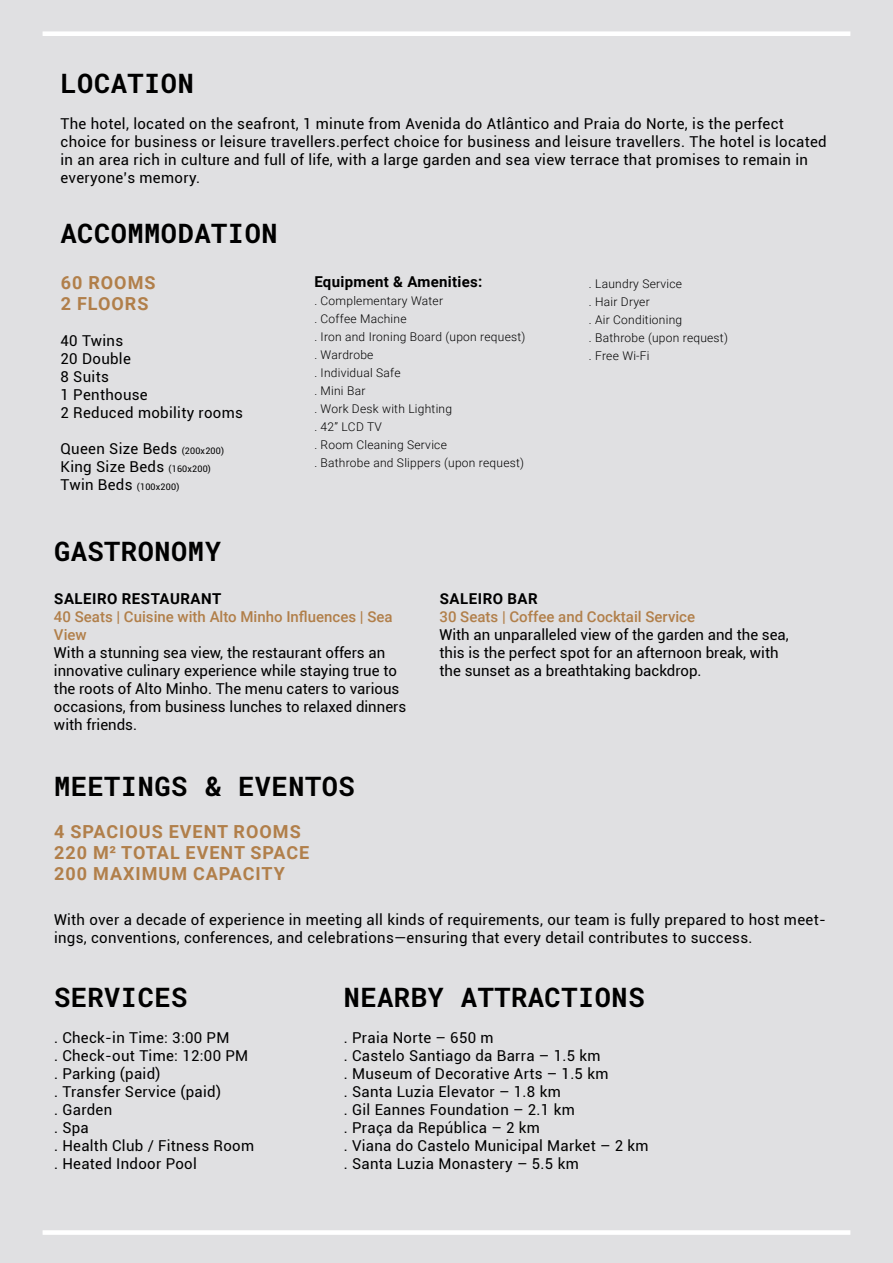
<style>
.page{position:relative;width:893px;height:1263px;background:#e0e0e2}
.page>*{position:absolute;margin:0;border:0;box-sizing:border-box;transform-origin:0 0}
.t1{font:27px "Roboto Mono";letter-spacing:.02em;color:#000}
.t2{font:700 18px/21px "Roboto";letter-spacing:.055em;color:#b17f4a}
.t3{font:15px/18px "Roboto";letter-spacing:.02em;color:#000}
.t4{font:15px/18px "Roboto";color:#000}
.t5{font:500 15px/18px "Roboto";color:#b17f4a}
.t6{font:700 15px "Roboto";letter-spacing:.035em;color:#000}
.t7{font:300 12px/18px "Roboto";letter-spacing:.02em;color:#000}
.t8{font:9px "Roboto";letter-spacing:.02em;color:#000}
.s1{font-size:9px}
.s2{font-size:15px}
</style>
<div class="page">
<div style="left:43px;top:1230px;width:807px;height:5px;background:#fff"></div>
<svg style="left:43px;top:31px;width:807px;height:5px"></svg>
<h1 class="t1" style="left:61px;top:64px;width:135px">LOCATION</h1>
<p class="t3" style="left:61px;top:114px;width:768px">The hotel, located on the seafront, 1 minute from Avenida do Atlântico and Praia do Norte, is the perfect choice for business or leisure travellers.perfect choice for business and leisure travellers. The hotel is located in an area rich in culture and full of life, with a large garden and sea view terrace that promises to remain in everyone’s memory.</p>
<h1 class="t1" style="left:61px;top:215px;width:219px">ACCOMMODATION</h1>
<p class="t2" style="left:61px;top:271px;width:96px">60 ROOMS<br>2 FLOORS</p>
<p class="t3" style="left:61px;top:331px;width:184px">40 Twins<br>20 Double<br>8 Suits<br>1 Penthouse<br>2 Reduced mobility rooms</p>
<p class="t3" style="left:61px;top:439px;width:165px">Queen Size Beds <span class="s1">(200x200)<br></span>King Size Beds <span class="s1">(160x200)</span></p>
<p class="t8" style="left:61px;top:480px;width:120px"><span class="s2">Twin Beds</span> (100x200)</p>
<p class="t6" style="left:314px;top:271px;width:170px">Equipment &amp; Amenities:</p>
<p class="t7" style="left:314px;top:291px;width:213px">. Complementary Water<br>. Coffee Machine<br>. Iron and Ironing Board (upon request) . Wardrobe<br>. Individual Safe<br>. Mini Bar<br>. Work Desk with Lighting<br>. 42” LCD TV<br>. Room Cleaning Service<br>. Bathrobe and Slippers (upon request)</p>
<p class="t7" style="left:589px;top:274px;width:141px">. Laundry Service<br>. Hair Dryer<br>. Air Conditioning<br>. Bathrobe (upon request) . Free Wi-Fi</p>
<h1 class="t1" style="left:54px;top:533px;width:168px">GASTRONOMY</h1>
<p class="t6" style="left:54px;top:588px;width:169px">SALEIRO RESTAURANT</p>
<p class="t5" style="left:54px;top:607px;width:340px">40 Seats | Cuisine with Alto Minho Influences | Sea<br>View</p>
<p class="t4" style="left:54px;top:643px;width:354px">With a stunning sea view, the restaurant offers an innovative culinary experience while staying true to the roots of Alto Minho. The menu caters to various occasions, from business lunches to relaxed dinners with friends.</p>
<p class="t6" style="left:440px;top:588px;width:99px">SALEIRO BAR</p>
<p class="t5" style="left:439px;top:607px;width:257px">30 Seats | Coffee and Cocktail Service</p>
<p class="t4" style="left:439px;top:625px;width:351px">With an unparalleled view of the garden and the sea, this is the perfect spot for an afternoon break, with the sunset as a breathtaking backdrop.</p>
<h1 class="t1" style="left:54px;top:768px;width:302px">MEETINGS &amp; EVENTOS</h1>
<p class="t2" style="left:54px;top:821px;width:257px">4 SPACIOUS EVENT ROOMS<br>220 M² TOTAL EVENT SPACE<br>200 MAXIMUM CAPACITY</p>
<p class="t3" style="left:54px;top:910px;width:773px">With over a decade of experience in meeting all kinds of requirements, our team is fully prepared to host meet&shy;ings, conventions, conferences, and celebrations—ensuring that every detail contributes to success.</p>
<h1 class="t1" style="left:54px;top:978px;width:135px">SERVICES</h1>
<p class="t3" style="left:54px;top:1028px;width:202px">. Check-in Time: 3:00 PM<br>. Check-out Time: 12:00 PM . Parking (paid)<br>. Transfer Service (paid)<br>. Garden<br>. Spa<br>. Health Club / Fitness Room . Heated Indoor Pool</p>
<h1 class="t1" style="left:344px;top:978px;width:302px">NEARBY ATTRACTIONS</h1>
<p class="t3" style="left:344px;top:1028px;width:306px">. Praia Norte – 650 m<br>. Castelo Santiago da Barra – 1.5 km<br>. Museum of Decorative Arts – 1.5 km<br>. Santa Luzia Elevator – 1.8 km<br>. Gil Eannes Foundation – 2.1 km<br>. Praça da República – 2 km<br>. Viana do Castelo Municipal Market – 2 km . Santa Luzia Monastery – 5.5 km</p>
</div>
